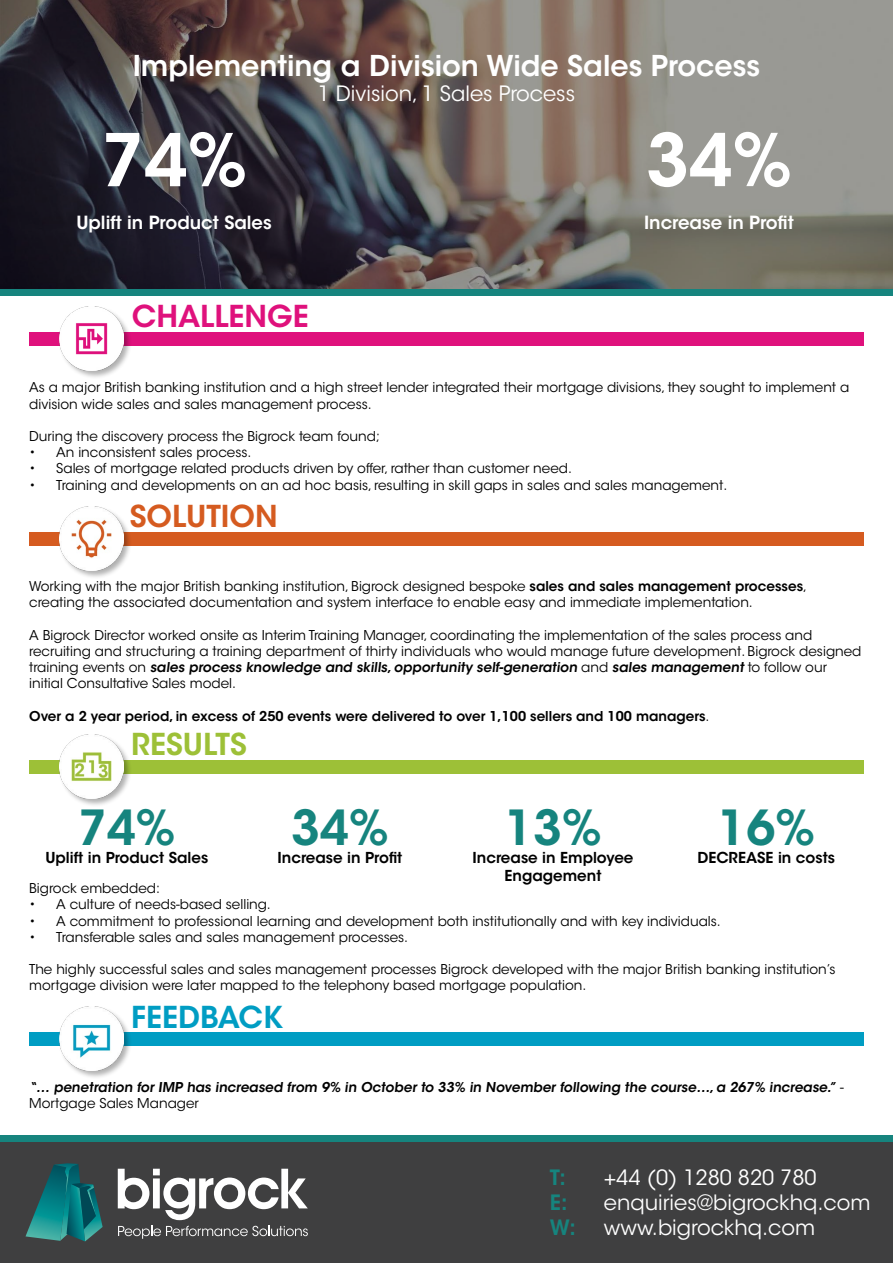
<style>
.page{position:relative;width:893px;height:1263px;background:#fff}
.page>*{position:absolute;margin:0;border:0;box-sizing:border-box;transform-origin:0 0}
.t1{font:600 72px "ITC Avant Garde Std";color:#fff}
.t2{font:600 48px "ITC Avant Garde Std";color:#16847e}
.t3{font:600 30px "ITC Avant Garde Std";color:#df117c}
.t4{font:600 30px "ITC Avant Garde Std";color:#d55b20}
.t5{font:600 30px "ITC Avant Garde Std";color:#009dc3}
.t6{font:600 30px "ITC Avant Garde Std";color:#9dc037}
.t7{font:600 28.5px "ITC Avant Garde Std";color:#fff}
.t8{font:21px "ITC Avant Garde Std";color:#fff}
.t9{font:600 21px "ITC Avant Garde Std";color:#16847e}
.t10{font:600 18px "ITC Avant Garde Std";color:#fff}
.t11{font:600 15px "ITC Avant Garde Std";color:#000}
.t12{font:13.5px/16.2px "ITC Avant Garde Std";color:#000}
.t13{font:600 13.5px/16.2px "ITC Avant Garde Std";color:#000}
.s1{font-weight:600}
.s2{font-weight:400}
</style>
<div class="page">
<div style="left:0;top:1142px;width:893px;height:121px;background:#3f3f40"></div>
<div style="left:0;top:1135px;width:893px;height:7px;background:#16847e"></div>
<svg style="left:118px;top:1169px;width:190px;height:51px"></svg>
<svg style="left:26px;top:1163px;width:77px;height:78px"></svg>
<svg style="left:118px;top:1226px;width:190px;height:13px"></svg>
<img style="left:0;top:0;width:893px;height:289px">
<div style="left:0;top:289px;width:893px;height:7px;background:#16847e"></div>
<div style="left:29px;top:332px;width:835px;height:14px;background:#df117c"></div>
<div style="left:58px;top:306px;width:74px;height:74px;background:#000;opacity:.31"></div>
<img style="left:59px;top:307px;width:64px;height:64px">
<div style="left:29px;top:532px;width:835px;height:13px;background:#d55b20"></div>
<div style="left:58px;top:505px;width:74px;height:74px;background:#000;opacity:.31"></div>
<img style="left:59px;top:507px;width:64px;height:64px">
<div style="left:29px;top:760px;width:835px;height:13px;background:#9dc037"></div>
<div style="left:58px;top:733px;width:74px;height:74px;background:#000;opacity:.31"></div>
<img style="left:59px;top:734px;width:64px;height:64px">
<div style="left:29px;top:1032px;width:835px;height:13px;background:#009dc3"></div>
<div style="left:58px;top:1005px;width:74px;height:74px;background:#000;opacity:.31"></div>
<img style="left:59px;top:1007px;width:64px;height:63px">
<h3 class="t7" style="left:133px;top:48px;width:629px">Implementing a Division Wide Sales Process</h3>
<h3 class="t8" style="left:318px;top:81px;width:259px">1 Division, 1 Sales Process</h3>
<h1 class="t1" style="left:101px;top:114px;width:147px">74%</h1>
<h3 class="t10" style="left:76px;top:211px;width:197px">Uplift in Product Sales</h3>
<h1 class="t1" style="left:646px;top:114px;width:147px">34%</h1>
<h3 class="t10" style="left:644px;top:211px;width:151px">Increase in Profit</h3>
<h3 class="t3" style="left:132px;top:297px;width:178px">CHALLENGE</h3>
<p class="t12" style="left:29px;top:379px;width:822px">As a major British banking institution and a high street lender integrated their mortgage divisions, they sought to implement a division wide sales and sales management process.</p>
<p class="t12" style="left:29px;top:428px;width:352px">During the discovery process the Bigrock team found;</p>
<p class="t12" style="left:29px;top:444px;width:223px">• An inconsistent sales process.</p>
<p class="t12" style="left:29px;top:460px;width:544px">• Sales of mortgage related products driven by offer, rather than customer need.</p>
<p class="t12" style="left:29px;top:477px;width:700px">• Training and developments on an ad hoc basis, resulting in skill gaps in sales and sales management.</p>
<h3 class="t4" style="left:130px;top:497px;width:150px">SOLUTION</h3>
<p class="t12" style="left:29px;top:578px;width:779px">Working with the major British banking institution, Bigrock designed bespoke <span class="s1">sales and sales management processes</span>, creating the associated documentation and system interface to enable easy and immediate implementation.</p>
<p class="t12" style="left:29px;top:627px;width:834px">A Bigrock Director worked onsite as Interim Training Manager, coordinating the implementation of the sales process and recruiting and structuring a training department of thirty individuals who would manage future development. Bigrock designed t ra i n i n g eve n ts o n <span class="s1">sales process knowledge and skills,opportunity self-generation</span> a n d <span class="s1">sales management</span> to fo l l ow o u r initial Consultative Sales model.</p>
<p class="t13" style="left:29px;top:708px;width:682px">Over a 2 year period, in excess of 250 events were delivered to over 1,100 sellers and 100 managers<span class="s2">.</span></p>
<h3 class="t6" style="left:131px;top:725px;width:117px">RESULTS</h3>
<h2 class="t2" style="left:78px;top:797px;width:99px">74%</h2>
<h2 class="t2" style="left:291px;top:797px;width:99px">34%</h2>
<h2 class="t2" style="left:504px;top:797px;width:99px">13%</h2>
<p class="t11" style="left:505px;top:866px;width:98px">Engagement</p>
<h2 class="t2" style="left:717px;top:797px;width:99px">16%</h2>
<p class="t11" style="left:45px;top:848px;width:164px">Uplift in Product Sales</p>
<p class="t11" style="left:278px;top:848px;width:126px">Increase in Profit</p>
<p class="t11" style="left:697px;top:848px;width:139px">DECREASE in costs</p>
<p class="t11" style="left:473px;top:848px;width:162px">Increase in Employee</p>
<p class="t12" style="left:29px;top:880px;width:132px">Bigrock embedded:</p>
<p class="t12" style="left:29px;top:897px;width:243px">• A culture of needs-based selling.</p>
<p class="t12" style="left:29px;top:913px;width:693px">• A commitment to professional learning and development both institutionally and with key individuals.</p>
<p class="t12" style="left:29px;top:929px;width:380px">• Transferable sales and sales management processes.</p>
<p class="t12" style="left:29px;top:961px;width:808px">The highly successful sales and sales management processes Bigrock developed with the major British banking institution’s mortgage division were later mapped to the telephony based mortgage population.</p>
<h3 class="t5" style="left:131px;top:998px;width:153px">FEEDBACK</h3>
<p class="t13" style="left:29px;top:1079px;width:816px">“… penetration for IMP has increased from 9% in October to 33% in November following the course…,a 267% increase.” <span class="s2">-<br>Mortgage Sales Manager</span></p>
<h3 class="t9" style="left:550px;top:1164px;width:17px">T:</h3>
<h3 class="t8" style="left:604px;top:1164px;width:214px">+44 (0) 1280 820 780</h3>
<h3 class="t9" style="left:550px;top:1189px;width:19px">E:</h3>
<h3 class="t8" style="left:604px;top:1190px;width:268px">enquiries@bigrockhq.com</h3>
<h3 class="t9" style="left:550px;top:1214px;width:28px">W:</h3>
<h3 class="t8" style="left:604px;top:1215px;width:213px">www.bigrockhq.com</h3>
</div>
